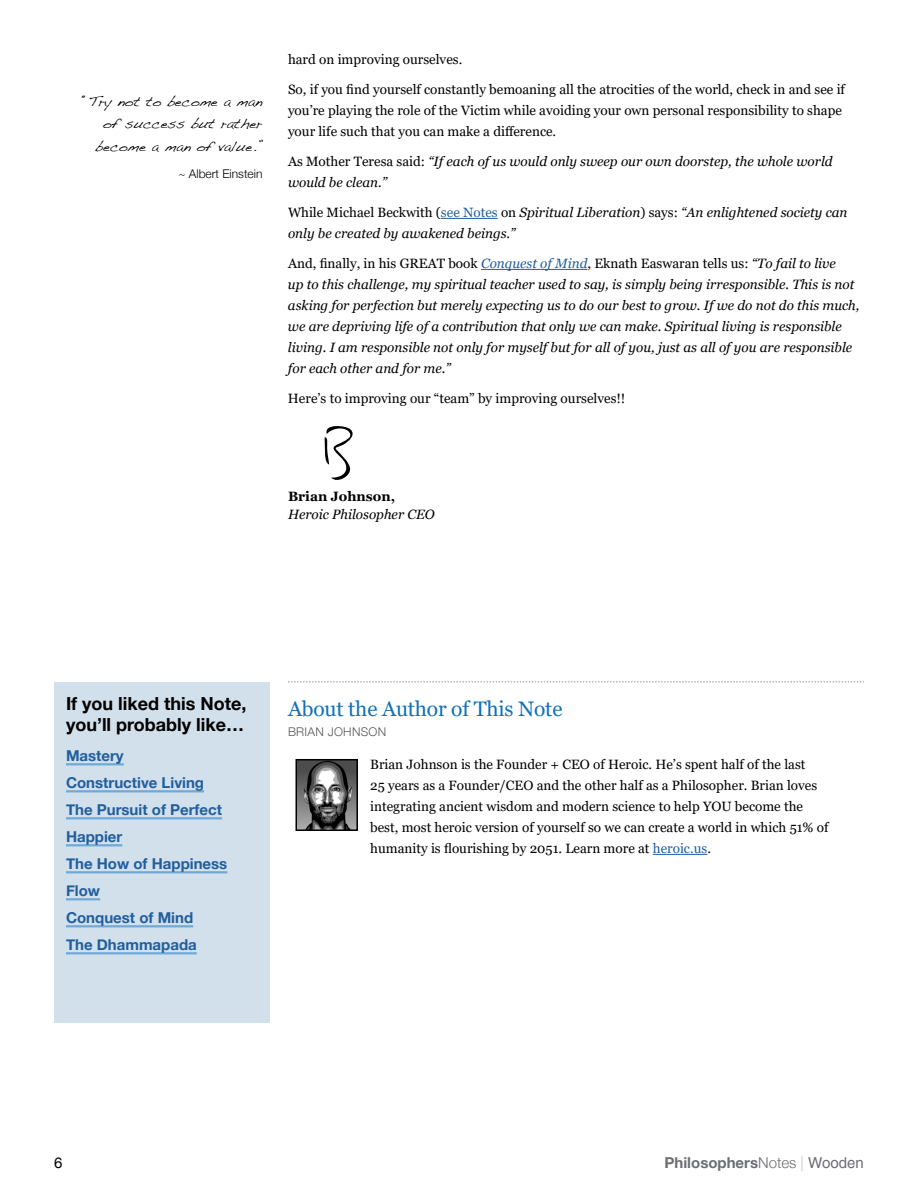
<style>
.page{position:relative;width:918px;height:1188px;background:#fff}
.page>*{position:absolute;margin:0;border:0;box-sizing:border-box;transform-origin:0 0}
.t1{font:21px "Georgia";letter-spacing:-.01em;color:#1072ba}
.t2{font:700 18px/21.6px "Helvetica Neue";color:#000}
.t3{font:700 15px/27px "Helvetica Neue";color:#215e9e}
.t4{font:700 15px "Helvetica Neue";color:#6d6e71}
.t5{font:15px "Helvetica Neue";color:#000}
.t6{font:italic 13.5px/21px "Georgia";color:#000}
.t7{font:13.5px/21px "Georgia";color:#000}
.t8{font:700 13.5px "Georgia";color:#000}
.t9{font:12px/22.5px "Dakota";color:#000;text-align:right}
.t10{font:300 12px "Helvetica Neue";color:#000}
.t11{font:300 12px "Helvetica Neue";letter-spacing:.025em;color:#58595b}
.s1{font-style:normal}
.s2{font-style:normal;color:#215e9e}
.s3{color:#215e9e}
.s4{font-weight:300}
.s5{font-weight:200}
.s6{font-family:"Helvetica";font-weight:400}
</style>
<div class="page">
<hr style="left:441px;top:218px;width:57px;height:1px;background:#215e9e">
<hr style="left:481px;top:269px;width:107px;height:1px;background:#215e9e">
<div style="left:54px;top:682px;width:216px;height:340px;background:#d2e0eb"></div>
<hr style="left:66px;top:763px;width:58px;height:2px;background:#70a9d5">
<hr style="left:66px;top:790px;width:138px;height:2px;background:#70a9d5">
<hr style="left:66px;top:817px;width:156px;height:2px;background:#70a9d5">
<hr style="left:66px;top:844px;width:56px;height:2px;background:#70a9d5">
<hr style="left:66px;top:871px;width:161px;height:2px;background:#70a9d5">
<hr style="left:66px;top:898px;width:34px;height:2px;background:#70a9d5">
<hr style="left:66px;top:925px;width:127px;height:2px;background:#70a9d5">
<hr style="left:66px;top:952px;width:131px;height:2px;background:#70a9d5">
<svg style="left:288px;top:682px;width:576px;height:1px"></svg>
<img style="left:299px;top:762px;width:56px;height:66px">
<div style="left:296px;top:759px;width:62px;height:72px;border:2px solid #000"></div>
<hr style="left:653px;top:854px;width:54px;height:1px;background:#215e9e">
<svg style="left:324px;top:426px;width:29px;height:54px"></svg>
<p class="t9" style="left:82px;top:92px;width:182px">“Try not to become a man of success but rather become a man of value.”</p>
<p class="t10" style="left:178px;top:166px;width:86px">~ Albert Einstein</p>
<p class="t7" style="left:288px;top:49px;width:176px">hard on improving ourselves.</p>
<p class="t7" style="left:288px;top:79px;width:559px">So, if you find yourself constantly bemoaning all the atrocities of the world, check in and see if you’re playing the role of the Victim while avoiding your own personal responsibility to shape your life such that you can make a difference.</p>
<p class="t6" style="left:288px;top:151px;width:546px"><span class="s1">As Mother Teresa said:</span> “If each of us would only sweep our own doorstep, the whole world would be clean.”</p>
<p class="t6" style="left:288px;top:202px;width:561px"><span class="s1">While Michael Beckwith (</span><span class="s2">see Notes</span> <span class="s1">on</span> Spiritual Liberation<span class="s1">) says:</span> “An enlightened society can only be created by awakened beings.”</p>
<p class="t6" style="left:288px;top:253px;width:573px"><span class="s1">And, finally, in his GREAT book</span> <span class="s3">Conquest of Mind</span><span class="s1">, Eknath Easwaran tells us:</span> “To fail to live<br>up to this challenge, my spiritual teacher used to say, is simply being irresponsible. This is not asking for perfection but merely expecting us to do our best to grow. If we do not do this much, we are depriving life of a contribution that only we can make. Spiritual living is responsible living. I am responsible not only for myself but for all of you, just as all of you are responsible for each other and for me.”</p>
<p class="t7" style="left:288px;top:388px;width:339px">Here’s to improving our “team” by improving ourselves!!</p>
<p class="t8" style="left:288px;top:488px;width:109px">Brian Johnson,</p>
<p class="t6" style="left:288px;top:504px;width:148px">Heroic Philosopher CEO</p>
<h2 class="t2" style="left:66px;top:693px;width:182px">If you liked this Note, you’ll probably like…</h2>
<p class="t3" style="left:66px;top:743px;width:163px">Mastery<br>Constructive Living<br>The Pursuit of Perfect<br>Happier<br>The How of Happiness<br>Flow<br>Conquest of Mind<br>The Dhammapada</p>
<h1 class="t1" style="left:288px;top:696px;width:276px">About the Author of This Note</h1>
<p class="t11" style="left:288px;top:725px;width:100px">BRIAN JOHNSON</p>
<p class="t7" style="left:370px;top:754px;width:460px">Brian Johnson is the Founder + CEO of Heroic. He’s spent half of the last<br>25 years as a Founder/CEO and the other half as a Philosopher. Brian loves integrating ancient wisdom and modern science to help YOU become the best, most heroic version of yourself so we can create a world in which 51% of humanity is flourishing by 2051. Learn more at <span class="s3">heroic.us</span>.</p>
<p class="t5" style="left:54px;top:1152px;width:10px">6</p>
<p class="t4" style="left:665px;top:1151px;width:201px">Philosophers<span class="s4">Notes</span> <span class="s5">|</span> <span class="s6">Wooden</span></p>
</div>
